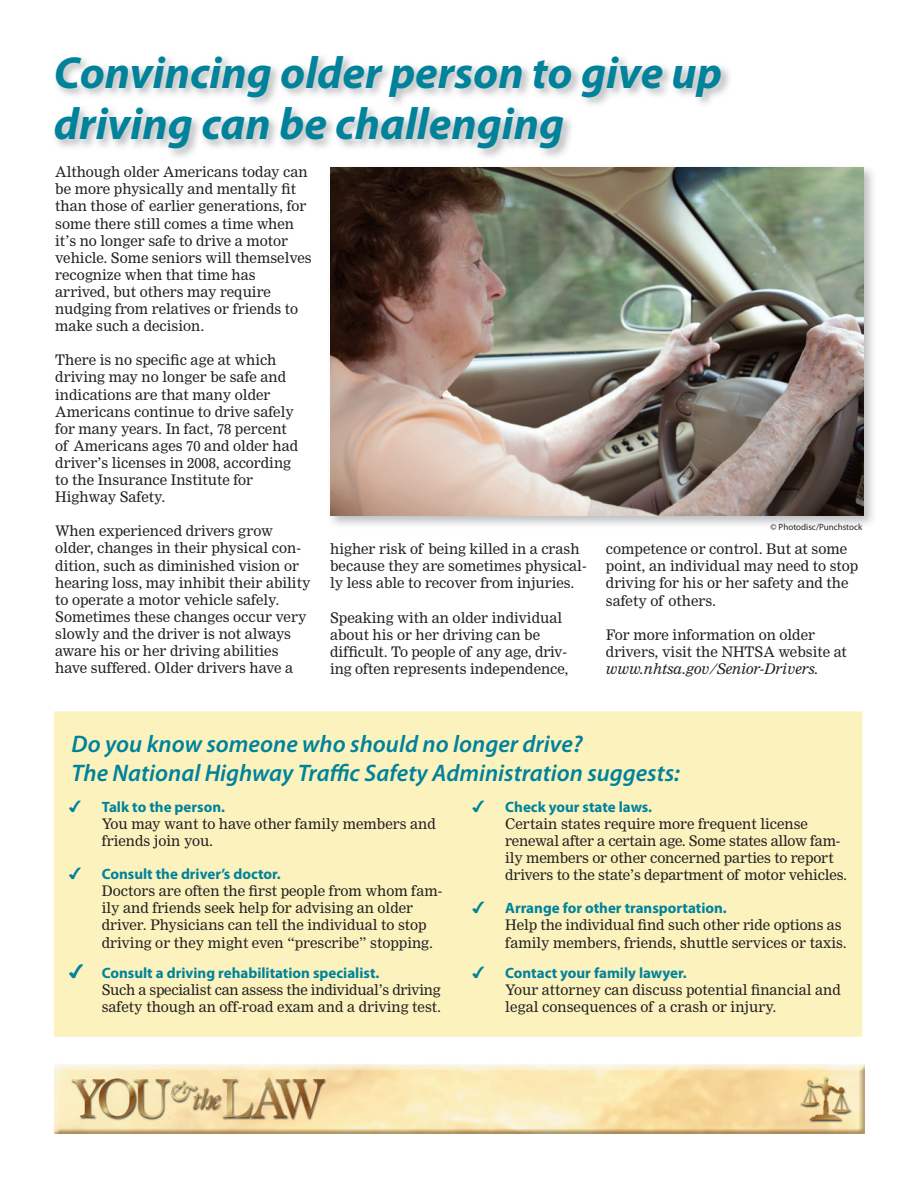
<style>
.page{position:relative;width:918px;height:1188px;background:#fff}
.page>*{position:absolute;margin:0;border:0;box-sizing:border-box;transform-origin:0 0}
.t1{font:italic 700 45px/51px "Myriad Pro";color:#00829b}
.t2{font:italic 600 24px/28.8px "Myriad Pro";color:#00829b}
.t3{font:700 15px "Myriad Pro";color:#00829b}
.t4{font:14.25px/17.1px "Nimrod MT Std";color:#231f20}
.t5{font:italic 14.25px "Nimrod MT Std";color:#231f20}
.t6{font:9px "Myriad Pro";color:#231f20}
.s1{font-family:"Monotype Sorts";font-weight:400}
.s2{font-family:"Monotype Sorts";font-weight:400;font-size:18px}
</style>
<div class="page">
<div style="left:56px;top:713px;width:805px;height:322px;background:#fbf2be"></div>
<div style="left:54px;top:711px;width:808px;height:326px;border:3px solid #fbf2be"></div>
<img style="left:54px;top:1064px;width:810px;height:70px">
<img style="left:330px;top:167px;width:543px;height:358px">
<img style="left:331px;top:168px;width:532px;height:347px">
<h1 class="t1" style="left:54px;top:52px;width:670px">Convincing older person to give up driving can be challenging</h1>
<p class="t4" style="left:55px;top:165px;width:258px">Although older Americans today can be more physically and mentally fit than those of earlier generations, for some there still comes a time when it’s no longer safe to drive a motor vehicle. Some seniors will themselves recognize when that time has arrived, but others may require nudging from relatives or friends to make such a decision.</p>
<p class="t4" style="left:55px;top:353px;width:244px">There is no specific age at which driving may no longer be safe and indications are that many older<br>Americans continue to drive safely for many years. In fact, 78 percent of Americans ages 70 and older had driver’s licenses in 2008, according to the Insurance Institute for<br>Highway Safety.</p>
<p class="t4" style="left:55px;top:524px;width:257px">When experienced drivers grow older, changes in their physical con&shy;dition, such as diminished vision or hearing loss, may inhibit their ability to operate a motor vehicle safely.<br>Sometimes these changes occur very slowly and the driver is not always aware his or her driving abilities have suffered. Older drivers have a</p>
<p class="t4" style="left:330px;top:542px;width:258px">higher risk of being killed in a crash because they are sometimes physical&shy;ly less able to recover from injuries.</p>
<p class="t4" style="left:330px;top:610px;width:240px">Speaking with an older individual about his or her driving can be difficult. To people of any age, driv&shy;ing often represents independence,</p>
<p class="t6" style="left:771px;top:523px;width:93px">© Photodisc/Punchstock</p>
<p class="t4" style="left:606px;top:542px;width:254px">competence or control. But at some point, an individual may need to stop driving for his or her safety and the safety of others.</p>
<p class="t4" style="left:606px;top:627px;width:243px">For more information on older drivers, visit the NHTSA website at</p>
<p class="t5" style="left:606px;top:662px;width:214px">www.nhtsa.gov/Senior-Drivers.</p>
<h2 class="t2" style="left:71px;top:732px;width:610px">Do you know someone who should no longer drive?<br>The National Highway Traffic Safety Administration suggests:</h2>
<p class="t3" style="left:69px;top:801px;width:158px"><span class="s1">✔</span> Talk to the person.</p>
<p class="t4" style="left:102px;top:816px;width:336px">You may want to have other family members and friends join you.</p>
<p class="t3" style="left:69px;top:868px;width:213px"><span class="s1">✔</span> Consult the driver’s doctor.</p>
<p class="t4" style="left:102px;top:884px;width:342px">Doctors are often the first people from whom fam&shy;ily and friends seek help for advising an older driver. Physicians can tell the individual to stop driving or they might even “prescribe” stopping.</p>
<p class="t3" style="left:69px;top:967px;width:312px"><span class="s2">✔</span> Consult a driving rehabilitation specialist.</p>
<p class="t4" style="left:102px;top:982px;width:341px">Such a specialist can assess the individual’s driving safety though an off-road exam and a driving test.</p>
<p class="t3" style="left:472px;top:801px;width:181px"><span class="s1">✔</span> Check your state laws.</p>
<p class="t4" style="left:505px;top:816px;width:343px">Certain states require more frequent license renewal after a certain age. Some states allow fam&shy;ily members or other concerned parties to report drivers to the state’s department of motor vehicles.</p>
<p class="t3" style="left:472px;top:903px;width:256px"><span class="s1">✔</span> Arrange for other transportation.</p>
<p class="t4" style="left:505px;top:918px;width:343px">Help the individual find such other ride options as family members, friends, shuttle services or taxis.</p>
<p class="t3" style="left:472px;top:967px;width:216px"><span class="s1">✔</span> Contact your family lawyer.</p>
<p class="t4" style="left:505px;top:982px;width:337px">Your attorney can discuss potential financial and legal consequences of a crash or injury.</p>
</div>
